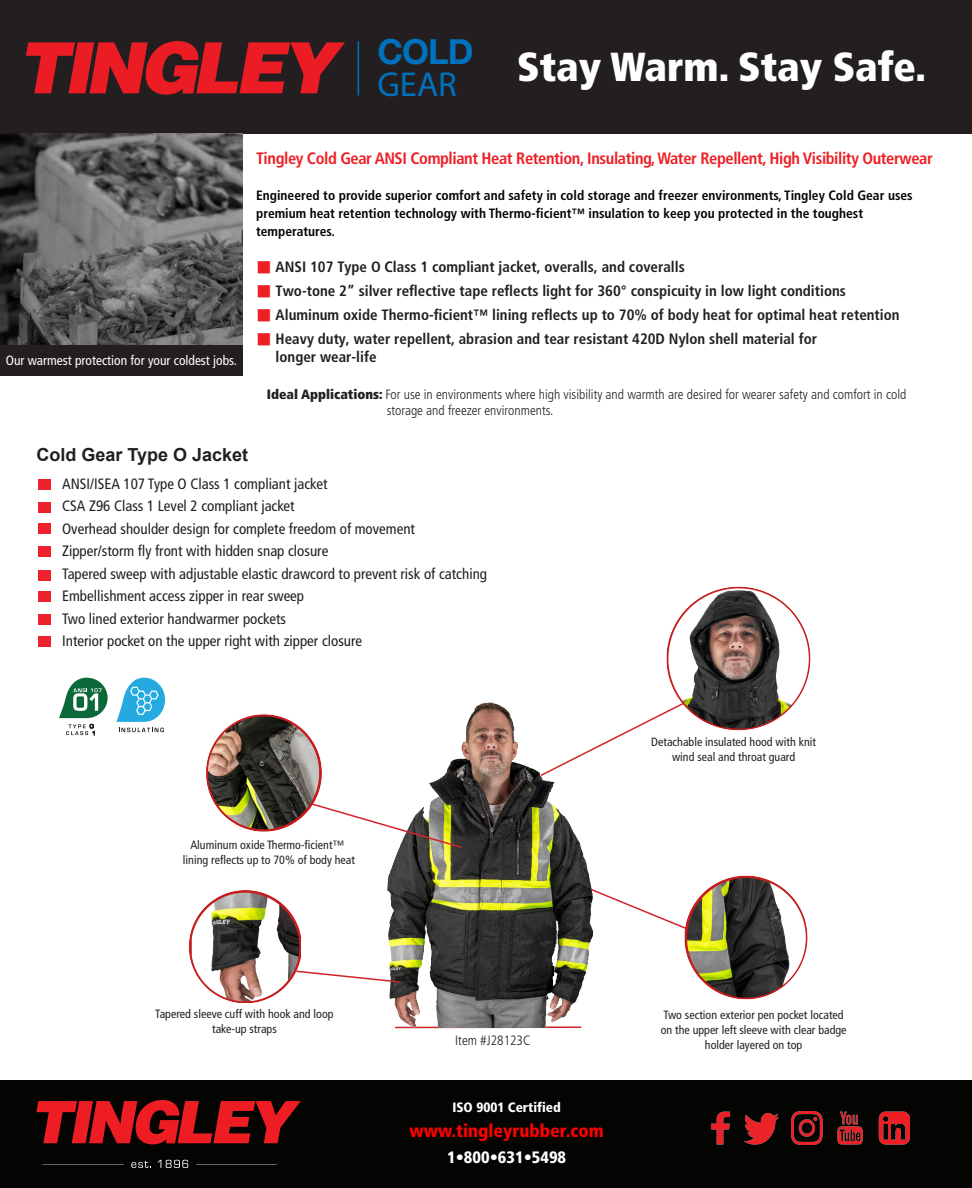
<style>
.page{position:relative;width:972px;height:1188px;background:#fff}
.page>*{position:absolute;margin:0;border:0;box-sizing:border-box;transform-origin:0 0}
.t1{font:900 condensed 40.5px "Frutiger LT Std";color:#fff}
.t2{font:700 34.65px/31.8px "Helvetica Neue LT Std";color:#0071bc}
.t3{font:900 condensed 18px "Frutiger LT Std";color:#f00}
.PageItem{font:700 18px "Arial";color:#231f20}
.t4{font:700 condensed 16.5px "Frutiger LT Std";letter-spacing:-.025em;color:#ed1f26}
.t5{font:900 condensed 16.5px "Frutiger LT Std";color:#fff}
.t6{font:condensed 15px "Frutiger LT Std";color:#231f20}
.t7{font:700 condensed 15px "Frutiger LT Std";color:#231f20}
.t8{font:700 condensed 13.5px "Frutiger LT Std";color:#040503}
.t9{font:300 condensed 13.5px "Frutiger LT Std";color:#231f20}
.t10{font:condensed 13.5px "Frutiger LT Std";color:#fff}
.t11{font:900 condensed 13.5px "Frutiger LT Std";color:#fff}
.t12{font:condensed 12px/15px "Frutiger LT Std";color:#231f20;text-align:center}
.s1{font-weight:400}
.s2{color:#ed1f26}
.s3{font-weight:900}
</style>
<div class="page">
<div style="left:0;top:0;width:972px;height:134px;background:#231f20"></div>
<svg style="left:26px;top:41px;width:319px;height:54px"></svg>
<hr style="left:358px;top:42px;width:1px;height:53px;background:#0071bc">
<div style="left:0;top:1080px;width:972px;height:108px;background:#040503"></div>
<svg style="left:131px;top:1161px;width:20px;height:7px"></svg>
<svg style="left:158px;top:1160px;width:30px;height:8px"></svg>
<svg style="left:36px;top:1100px;width:265px;height:44px"></svg>
<img style="left:711px;top:1112px;width:198px;height:33px">
<div style="left:39px;top:480px;width:12px;height:10px;background:#ee222d"></div>
<div style="left:39px;top:502px;width:12px;height:11px;background:#ee222d"></div>
<div style="left:39px;top:524px;width:12px;height:10px;background:#ee222d"></div>
<div style="left:39px;top:547px;width:12px;height:10px;background:#ee222d"></div>
<svg style="left:595px;top:890px;width:83px;height:36px"></svg>
<img style="left:387px;top:702px;width:208px;height:326px">
<svg style="left:328px;top:797px;width:135px;height:52px"></svg>
<svg style="left:539px;top:702px;width:121px;height:75px"></svg>
<img style="left:660px;top:586px;width:151px;height:145px">
<img style="left:678px;top:875px;width:130px;height:125px">
<img style="left:206px;top:714px;width:122px;height:118px">
<svg style="left:301px;top:968px;width:100px;height:16px"></svg>
<img style="left:189px;top:890px;width:112px;height:113px">
<div style="left:39px;top:571px;width:12px;height:10px;background:#ee222d"></div>
<div style="left:39px;top:591px;width:12px;height:10px;background:#ee222d"></div>
<div style="left:39px;top:615px;width:12px;height:10px;background:#ee222d"></div>
<div style="left:39px;top:637px;width:12px;height:10px;background:#ee222d"></div>
<img style="left:0;top:134px;width:242px;height:211px">
<div style="left:0;top:345px;width:242px;height:31px;background:#231f20"></div>
<svg style="left:59px;top:678px;width:49px;height:40px"></svg>
<svg style="left:66px;top:724px;width:29px;height:11px"></svg>
<svg style="left:116px;top:678px;width:49px;height:44px"></svg>
<svg style="left:119px;top:728px;width:45px;height:4px"></svg>
<p class="t2" style="left:378px;top:35px;width:98px">COLD<br><span class="s1">GEAR</span></p>
<p class="t1" style="left:517px;top:42px;width:410px">Stay Warm. Stay Safe.</p>
<p class="t10" style="left:6px;top:352px;width:233px">Our warmest protection for your coldest jobs.</p>
<p class="t4" style="left:256px;top:148px;width:678px">Tingley Cold Gear ANSI Compliant Heat Retention, Insulating, Water Repellent, High Visibility Outerwear</p>
<p class="t8" style="left:256px;top:187px;width:658px">Engineered to provide superior comfort and safety in cold storage and freezer environments, Tingley Cold Gear uses</p>
<p class="t8" style="left:256px;top:205px;width:609px">premium heat retention technology with Thermo-ficient™ insulation to keep you protected in the toughest</p>
<p class="t8" style="left:256px;top:223px;width:81px">temperatures.</p>
<p class="t7" style="left:256px;top:257px;width:430px"><span class="s2">■</span> ANSI 107 Type O Class 1 compliant jacket, overalls, and coveralls</p>
<p class="t7" style="left:256px;top:281px;width:591px"><span class="s2">■</span> Two-tone 2” silver reflective tape reflects light for 360° conspicuity in low light conditions</p>
<p class="t7" style="left:256px;top:305px;width:645px"><span class="s2">■</span> Aluminum oxide Thermo-ficient™ lining reflects up to 70% of body heat for optimal heat retention</p>
<p class="t7" style="left:256px;top:329px;width:562px"><span class="s2">■</span> Heavy duty, water repellent, abrasion and tear resistant 420D Nylon shell material for</p>
<p class="t7" style="left:276px;top:347px;width:102px">longer wear-life</p>
<p class="t9" style="left:267px;top:387px;width:641px"><span class="s3">Ideal Applications:</span> For use in environments where high visibility and warmth are desired for wearer safety and comfort in cold</p>
<p class="t9" style="left:387px;top:403px;width:168px">storage and freezer environments.</p>
<p class="PageItem" style="left:36px;top:442px;width:213px">Cold Gear Type O Jacket</p>
<p class="t6" style="left:62px;top:475px;width:267px">ANSI/ISEA 107 Type O Class 1 compliant jacket</p>
<p class="t6" style="left:62px;top:497px;width:234px">CSA Z96 Class 1 Level 2 compliant jacket</p>
<p class="t6" style="left:62px;top:520px;width:354px">Overhead shoulder design for complete freedom of movement</p>
<p class="t6" style="left:62px;top:542px;width:268px">Zipper/storm fly front with hidden snap closure</p>
<p class="t6" style="left:62px;top:565px;width:426px">Tapered sweep with adjustable elastic drawcord to prevent risk of catching</p>
<p class="t6" style="left:62px;top:587px;width:244px">Embellishment access zipper in rear sweep</p>
<p class="t6" style="left:62px;top:610px;width:225px">Two lined exterior handwarmer pockets</p>
<p class="t6" style="left:62px;top:632px;width:302px">Interior pocket on the upper right with zipper closure</p>
<p class="t12" style="left:190px;top:837px;width:156px">Aluminum oxide Thermo-ficient™</p>
<p class="t12" style="left:183px;top:852px;width:174px">lining reflects up to 70% of body heat</p>
<p class="t12" style="left:651px;top:734px;width:166px">Detachable insulated hood with knit wind seal and throat guard</p>
<p class="t12" style="left:155px;top:1007px;width:180px">Tapered sleeve cuff with hook and loop</p>
<p class="t12" style="left:212px;top:1022px;width:66px">take-up straps</p>
<p class="t9" style="left:455px;top:1032px;width:77px">Item #J28123C</p>
<p class="t11" style="left:452px;top:1099px;width:110px">ISO 9001 Certified</p>
<p class="t3" style="left:409px;top:1120px;width:196px">www.tingleyrubber.com</p>
<p class="t5" style="left:447px;top:1147px;width:121px">1•800•631•5498</p>
<p class="t12" style="left:661px;top:1007px;width:187px">Two section exterior pen pocket located on the upper left sleeve with clear badge holder layered on top</p>
</div>
